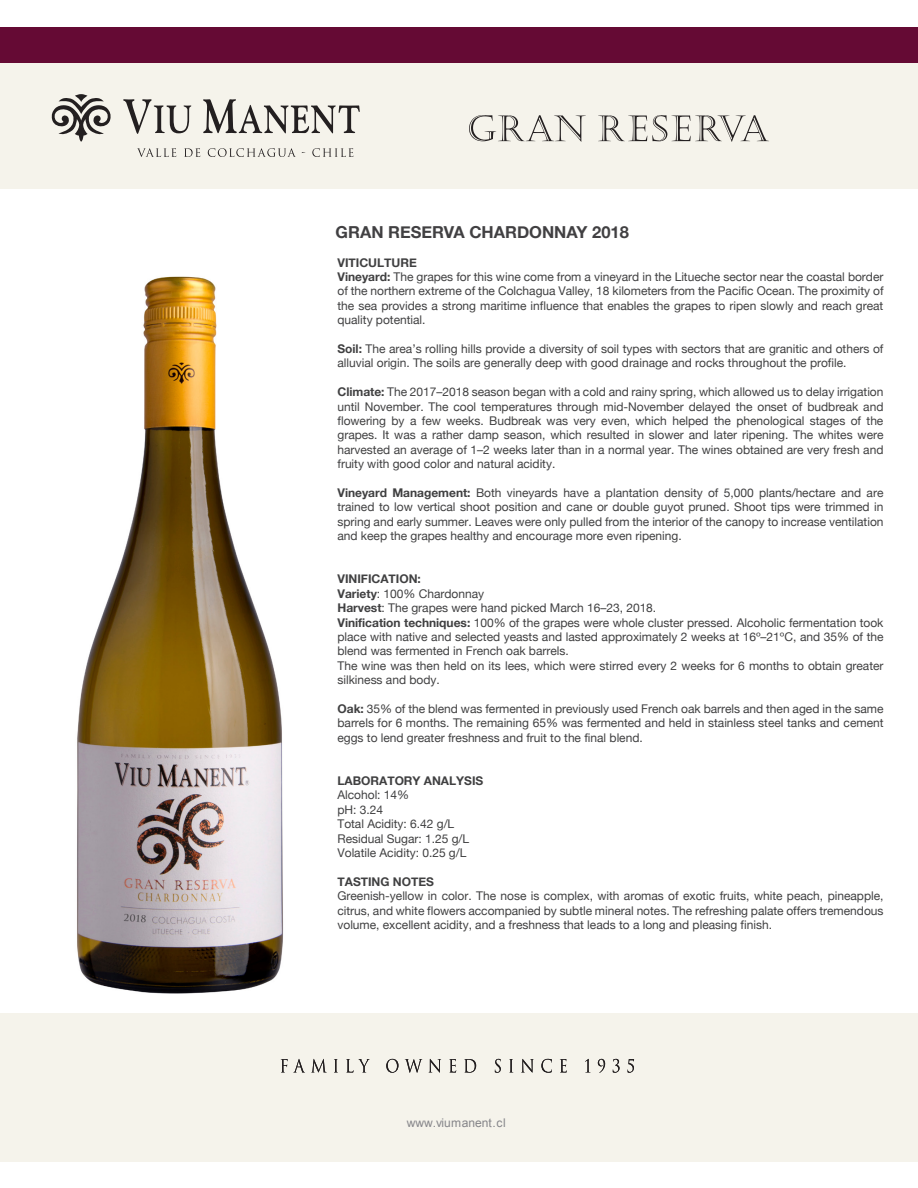
<style>
.page{position:relative;width:918px;height:1188px;background:#fff}
.page>*{position:absolute;margin:0;border:0;box-sizing:border-box;transform-origin:0 0}
.t1{font:700 16.5px "Helvetica Neue";color:#414042}
.t2{font:12px/14.4px "Helvetica Neue";color:#404041}
.t3{font:700 12px "Helvetica Neue";color:#404041}
.t4{font:12px "Arial";color:#86868a}
.s1{font-weight:700}
</style>
<div class="page">
<img style="left:77px;top:276px;width:206px;height:718px">
<div style="left:0;top:64px;width:918px;height:125px;background:#f5f3eb"></div>
<div style="left:0;top:1013px;width:918px;height:148px;background:#f5f3eb"></div>
<svg style="left:51px;top:94px;width:60px;height:48px"></svg>
<svg style="left:123px;top:99px;width:68px;height:35px"></svg>
<svg style="left:203px;top:99px;width:157px;height:34px"></svg>
<svg style="left:137px;top:148px;width:39px;height:9px"></svg>
<svg style="left:184px;top:148px;width:16px;height:9px"></svg>
<svg style="left:208px;top:148px;width:88px;height:9px"></svg>
<svg style="left:312px;top:148px;width:41px;height:9px"></svg>
<svg style="left:281px;top:1059px;width:23px;height:13px"></svg>
<svg style="left:312px;top:1059px;width:14px;height:13px"></svg>
<svg style="left:334px;top:1059px;width:4px;height:13px"></svg>
<svg style="left:346px;top:1059px;width:24px;height:14px"></svg>
<svg style="left:386px;top:1059px;width:12px;height:14px"></svg>
<svg style="left:405px;top:1059px;width:17px;height:14px"></svg>
<svg style="left:429px;top:1059px;width:12px;height:14px"></svg>
<svg style="left:449px;top:1059px;width:7px;height:14px"></svg>
<svg style="left:464px;top:1059px;width:12px;height:14px"></svg>
<svg style="left:495px;top:1059px;width:6px;height:14px"></svg>
<svg style="left:509px;top:1059px;width:4px;height:13px"></svg>
<svg style="left:521px;top:1059px;width:13px;height:14px"></svg>
<svg style="left:541px;top:1059px;width:11px;height:14px"></svg>
<svg style="left:560px;top:1059px;width:7px;height:14px"></svg>
<svg style="left:585px;top:1059px;width:4px;height:13px"></svg>
<svg style="left:598px;top:1059px;width:7px;height:14px"></svg>
<svg style="left:613px;top:1059px;width:7px;height:14px"></svg>
<svg style="left:628px;top:1059px;width:6px;height:14px"></svg>
<div style="left:1px;top:27px;width:917px;height:36px;background:#650a34"></div>
<svg style="left:469px;top:115px;width:117px;height:27px"></svg>
<svg style="left:598px;top:115px;width:171px;height:27px"></svg>
<h1 class="t1" style="left:336px;top:219px;width:295px">GRAN RESERVA CHARDONNAY 2018</h1>
<p class="t2" style="left:338px;top:256px;width:548px"><span class="s1">VITICULTURE<br>Vineyard:</span> The grapes for this wine come from a vineyard in the Litueche sector near the coastal border of the northern extreme of the Colchagua Valley, 18 kilometers from the Pacific Ocean. The proximity of the sea provides a strong maritime influence that enables the grapes to ripen slowly and reach great quality potential.</p>
<p class="t2" style="left:338px;top:342px;width:547px"><span class="s1">Soil:</span> The area’s rolling hills provide a diversity of soil types with sectors that are granitic and others of alluvial origin. The soils are generally deep with good drainage and rocks throughout the profile.</p>
<p class="t2" style="left:338px;top:385px;width:548px;text-align:justify"><span class="s1">Climate:</span> The 2017–2018 season began with a cold and rainy spring, which allowed us to delay irrigation until November. The cool temperatures through mid-November delayed the onset of budbreak and flowering by a few weeks. Budbreak was very even, which helped the phenological stages of the grapes. It was a rather damp season, which resulted in slower and later ripening. The whites were harvested an average of 1–2 weeks later than in a normal year. The wines obtained are very fresh and fruity with good color and natural acidity.</p>
<p class="t2" style="left:338px;top:486px;width:548px;text-align:justify"><span class="s1">Vineyard Management:</span> Both vineyards have a plantation density of 5,000 plants/hectare and are trained to low vertical shoot position and cane or double guyot pruned. Shoot tips were trimmed in spring and early summer. Leaves were only pulled from the interior of the canopy to increase ventilation and keep the grapes healthy and encourage more even ripening.</p>
<p class="t2" style="left:338px;top:573px;width:548px"><span class="s1">VINIFICATION:<br>Variety</span>: 100% Chardonnay<br><span class="s1">Harvest</span>: The grapes were hand picked March 16–23, 2018.<br><span class="s1">Vinification techniques:</span> 100% of the grapes were whole cluster pressed. Alcoholic fermentation took place with native and selected yeasts and lasted approximately 2 weeks at 16º–21ºC, and 35% of the blend was fermented in French oak barrels.<br>The wine was then held on its lees, which were stirred every 2 weeks for 6 months to obtain greater silkiness and body.</p>
<p class="t2" style="left:338px;top:702px;width:548px;text-align:justify"><span class="s1">Oak:</span> 35% of the blend was fermented in previously used French oak barrels and then aged in the same barrels for 6 months. The remaining 65% was fermented and held in stainless steel tanks and cement eggs to lend greater freshness and fruit to the final blend.</p>
<p class="t3" style="left:338px;top:771px;width:147px">LABORATORY ANALYSIS</p>
<p class="t2" style="left:338px;top:789px;width:133px">Alcohol: 14%<br>pH: 3.24<br>Total Acidity: 6.42 g/L<br>Residual Sugar: 1.25 g/L<br>Volatile Acidity: 0.25 g/L</p>
<p class="t3" style="left:338px;top:872px;width:98px">TASTING NOTES</p>
<p class="t2" style="left:338px;top:889px;width:548px;text-align:justify">Greenish-yellow in color. The nose is complex, with aromas of exotic fruits, white peach, pineapple, citrus, and white flowers accompanied by subtle mineral notes. The refreshing palate offers tremendous volume, excellent acidity, and a freshness that leads to a long and pleasing finish.</p>
<p class="t4" style="left:407px;top:1115px;width:101px">www.viumanent.cl</p>
</div>
